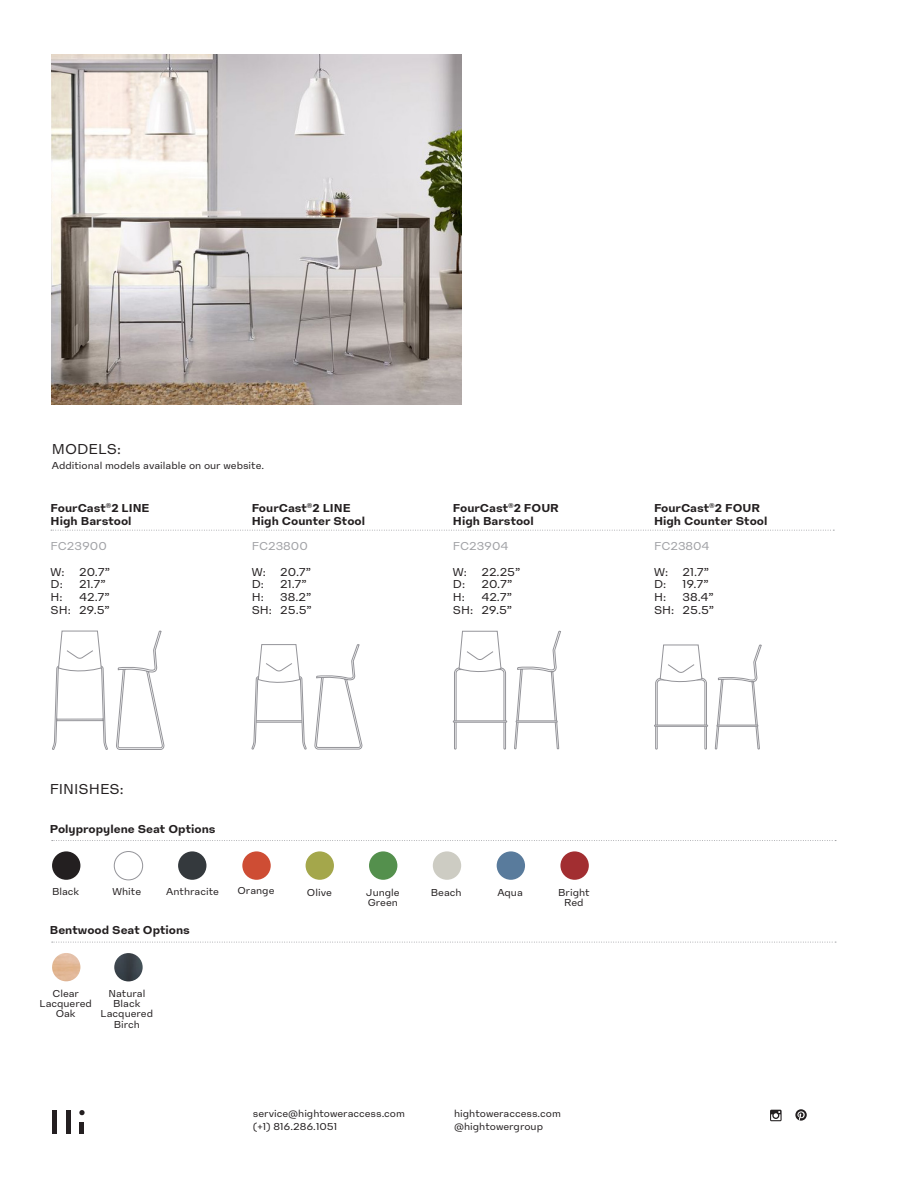
<style>
.page{position:relative;width:918px;height:1188px;background:#fff}
.page>*{position:absolute;margin:0;border:0;box-sizing:border-box;transform-origin:0 0}
.Body_Copy{font:15px "High Sans Text";color:#231f20}
.Body_Copy-2{font:700 12px "High Sans Text";color:#231f20}
.Body_Copy-3{font:12px "High Sans Text";color:#231f20}
.Body_Copy-4{font:12px "High Sans Text";color:#a0a1a5}
.Body_Copy-5{font:10.5px/10.4px "High Sans Text";color:#231f20;text-align:center}
</style>
<div class="page">
<svg style="left:52px;top:630px;width:112px;height:120px"></svg>
<div style="left:52px;top:851px;width:28px;height:29px;background:#231f20;border-radius:50%"></div>
<img style="left:52px;top:953px;width:28px;height:28px;border-radius:14px">
<hr style="left:52px;top:1110px;width:4px;height:24px;background:#241f21">
<hr style="left:66px;top:1110px;width:4px;height:24px;background:#241f21">
<svg style="left:79px;top:1110px;width:6px;height:5px"></svg>
<hr style="left:80px;top:1122px;width:4px;height:12px;background:#241f21">
<svg style="left:795px;top:1109px;width:12px;height:12px"></svg>
<svg style="left:770px;top:1110px;width:12px;height:11px"></svg>
<img style="left:52px;top:54px;width:410px;height:351px">
<svg style="left:51px;top:530px;width:783px;height:1px"></svg>
<svg style="left:52px;top:840px;width:784px;height:1px"></svg>
<svg style="left:52px;top:942px;width:784px;height:1px"></svg>
<div style="left:114px;top:851px;width:29px;height:29px;border:1px solid #949499;border-radius:50%"></div>
<img style="left:114px;top:953px;width:29px;height:28px;border-radius:14px">
<div style="left:306px;top:851px;width:28px;height:29px;background:#a4a74b;border-radius:50%"></div>
<div style="left:369px;top:851px;width:28px;height:29px;background:#54904d;border-radius:50%"></div>
<div style="left:433px;top:851px;width:28px;height:29px;background:#cdccc3;border-radius:50%"></div>
<div style="left:497px;top:851px;width:28px;height:29px;background:#597b9c;border-radius:50%"></div>
<div style="left:560px;top:851px;width:29px;height:29px;background:#a22e31;border-radius:50%"></div>
<div style="left:178px;top:851px;width:28px;height:29px;background:#34393d;border-radius:50%"></div>
<div style="left:242px;top:851px;width:29px;height:29px;background:#ce4d34;border-radius:50%"></div>
<div style="left:654px;top:725px;width:54px;height:2px;border:1px solid #949499"></div>
<svg style="left:655px;top:644px;width:107px;height:106px"></svg>
<div style="left:717px;top:725px;width:41px;height:2px;border:1px solid #949499"></div>
<div style="left:453px;top:720px;width:54px;height:3px;border:1px solid #949499"></div>
<svg style="left:514px;top:630px;width:47px;height:120px"></svg>
<div style="left:516px;top:720px;width:42px;height:3px;border:1px solid #949499"></div>
<svg style="left:454px;top:630px;width:52px;height:120px"></svg>
<svg style="left:251px;top:644px;width:112px;height:106px"></svg>
<p class="Body_Copy" style="left:52px;top:440px;width:71px">MODELS:</p>
<p class="Body_Copy-5" style="left:52px;top:460px;width:214px">Additional models available on our website.</p>
<p class="Body_Copy-2" style="left:51px;top:500px;width:100px">FourCast<sup>®</sup>2 LINE</p>
<p class="Body_Copy-2" style="left:51px;top:513px;width:82px">High Barstool</p>
<p class="Body_Copy-4" style="left:51px;top:539px;width:58px">FC23900</p>
<p class="Body_Copy-3" style="left:51px;top:564px;width:61px">W: 20.7”</p>
<p class="Body_Copy-3" style="left:51px;top:577px;width:14px">D:</p>
<p class="Body_Copy-3" style="left:79px;top:577px;width:28px">21.7”</p>
<p class="Body_Copy-3" style="left:51px;top:590px;width:14px">H:</p>
<p class="Body_Copy-3" style="left:79px;top:590px;width:32px">42.7”</p>
<p class="Body_Copy-3" style="left:51px;top:603px;width:61px">SH: 29.5”</p>
<p class="Body_Copy-2" style="left:252px;top:500px;width:100px">FourCast<sup>®</sup>2 LINE</p>
<p class="Body_Copy-2" style="left:252px;top:513px;width:115px">High Counter Stool</p>
<p class="Body_Copy-4" style="left:252px;top:539px;width:58px">FC23800</p>
<p class="Body_Copy-3" style="left:252px;top:564px;width:61px">W: 20.7”</p>
<p class="Body_Copy-3" style="left:252px;top:577px;width:14px">D:</p>
<p class="Body_Copy-3" style="left:280px;top:577px;width:28px">21.7”</p>
<p class="Body_Copy-3" style="left:252px;top:590px;width:14px">H:</p>
<p class="Body_Copy-3" style="left:280px;top:590px;width:33px">38.2”</p>
<p class="Body_Copy-3" style="left:252px;top:603px;width:62px">SH: 25.5”</p>
<p class="Body_Copy-2" style="left:453px;top:500px;width:108px">FourCast<sup>®</sup>2 FOUR</p>
<p class="Body_Copy-2" style="left:453px;top:513px;width:82px">High Barstool</p>
<p class="Body_Copy-4" style="left:453px;top:539px;width:57px">FC23904</p>
<p class="Body_Copy-3" style="left:453px;top:564px;width:69px">W: 22.25”</p>
<p class="Body_Copy-3" style="left:453px;top:577px;width:14px">D:</p>
<p class="Body_Copy-3" style="left:481px;top:577px;width:32px">20.7”</p>
<p class="Body_Copy-3" style="left:453px;top:590px;width:14px">H:</p>
<p class="Body_Copy-3" style="left:481px;top:590px;width:32px">42.7”</p>
<p class="Body_Copy-3" style="left:453px;top:603px;width:61px">SH: 29.5”</p>
<p class="Body_Copy-2" style="left:654px;top:500px;width:108px">FourCast<sup>®</sup>2 FOUR</p>
<p class="Body_Copy-2" style="left:654px;top:513px;width:115px">High Counter Stool</p>
<p class="Body_Copy-4" style="left:654px;top:539px;width:57px">FC23804</p>
<p class="Body_Copy-3" style="left:654px;top:564px;width:57px">W: 21.7”</p>
<p class="Body_Copy-3" style="left:654px;top:577px;width:14px">D:</p>
<p class="Body_Copy-3" style="left:683px;top:577px;width:28px">19.7”</p>
<p class="Body_Copy-3" style="left:654px;top:590px;width:14px">H:</p>
<p class="Body_Copy-3" style="left:683px;top:590px;width:33px">38.4”</p>
<p class="Body_Copy-3" style="left:654px;top:603px;width:62px">SH: 25.5”</p>
<p class="Body_Copy" style="left:50px;top:780px;width:75px">FINISHES:</p>
<p class="Body_Copy-2" style="left:50px;top:821px;width:167px">Polypropylene Seat Options</p>
<p class="Body_Copy-5" style="left:52px;top:886px;width:29px">Black</p>
<p class="Body_Copy-5" style="left:113px;top:886px;width:30px">White</p>
<p class="Body_Copy-5" style="left:166px;top:886px;width:54px">Anthracite</p>
<p class="Body_Copy-5" style="left:238px;top:886px;width:38px">Orange</p>
<p class="Body_Copy-2" style="left:50px;top:923px;width:142px">Bentwood Seat Options</p>
<p class="Body_Copy-5" style="left:40px;top:988px;width:54px">Clear<br>Lacquered<br>Oak</p>
<p class="Body_Copy-5" style="left:101px;top:988px;width:54px">Natural<br>Black<br>Lacquered<br>Birch</p>
<p class="Body_Copy-5" style="left:307px;top:887px;width:26px">Olive</p>
<p class="Body_Copy-5" style="left:366px;top:887px;width:35px;text-align:left">Jungle<br>Green</p>
<p class="Body_Copy-5" style="left:431px;top:887px;width:32px">Beach</p>
<p class="Body_Copy-5" style="left:497px;top:887px;width:27px">Aqua</p>
<p class="Body_Copy-5" style="left:558px;top:887px;width:33px">Bright</p>
<p class="Body_Copy-5" style="left:564px;top:897px;width:21px">Red</p>
<p class="Body_Copy-5" style="left:253px;top:1108px;width:153px">service@hightoweraccess.com</p>
<p class="Body_Copy-5" style="left:253px;top:1121px;width:86px">(+1) 816.286.1051</p>
<p class="Body_Copy-5" style="left:454px;top:1108px;width:108px">hightoweraccess.com</p>
<p class="Body_Copy-5" style="left:454px;top:1121px;width:90px">@hightowergroup</p>
</div>
